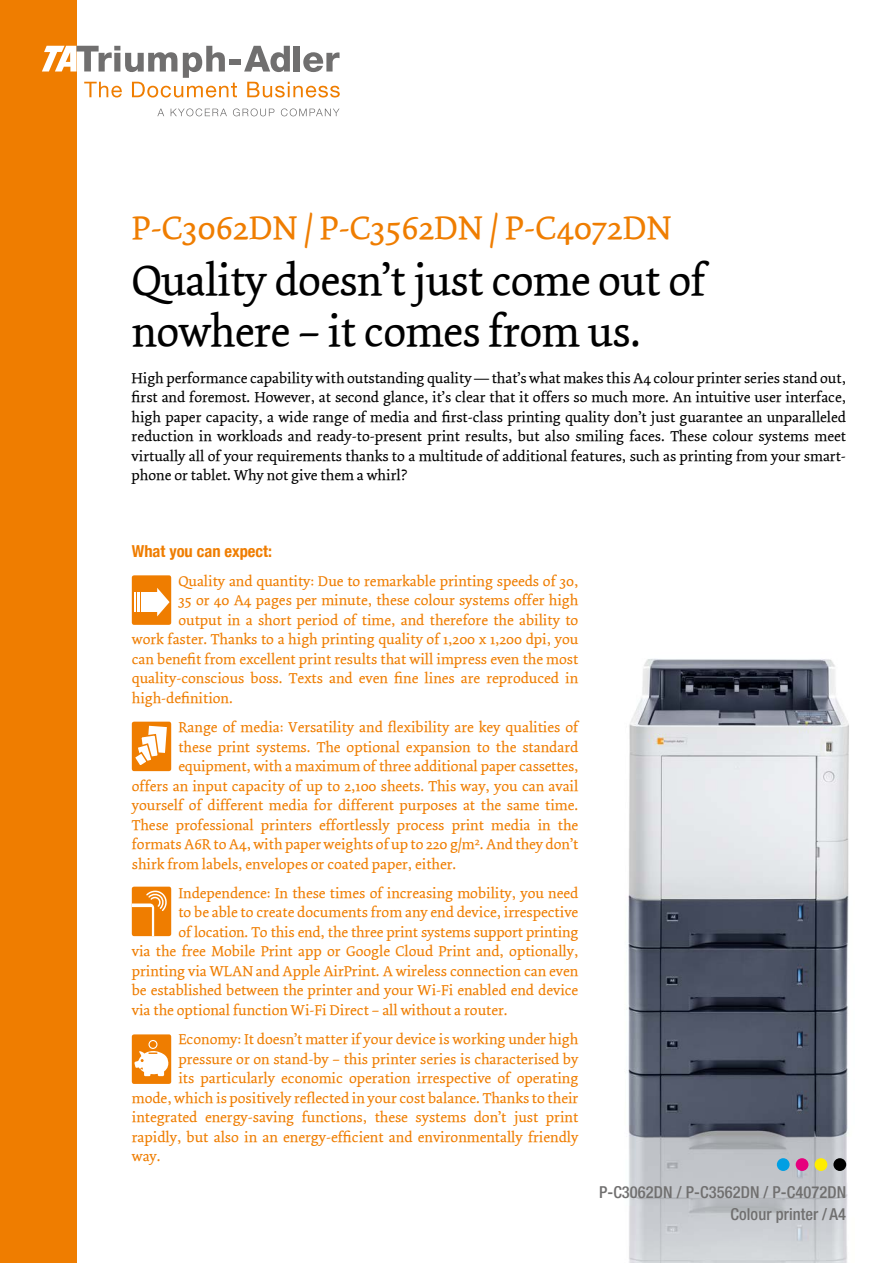
<style>
.page{position:relative;width:893px;height:1263px;background:#fff}
.page>*{position:absolute;margin:0;border:0;box-sizing:border-box;transform-origin:0 0}
.t1{font:45px/51px "Dolly Roman";letter-spacing:-.01em;color:#000}
.t2{font:34.5px "Dolly Roman";color:#ef7d00}
.t3{font:500 condensed 16.5px/22.5px "Helvetica Neue LT Com";letter-spacing:.005em;color:#706f6f;text-align:right}
.t4{font:700 condensed 16.5px "Helvetica Neue LT Com";color:#ef7d00}
.t5{font:15px "Dolly Roman";color:#ef7d00}
.t6{font:15px/19.5px "Dolly Roman";color:#000;text-align:justify}
</style>
<div class="page">
<img style="left:628px;top:659px;width:221px;height:604px">
<div style="left:0;top:0;width:77px;height:1263px;background:#ef7d00"></div>
<div style="left:229px;top:59px;width:12px;height:5px;background:#706f6f"></div>
<svg style="left:244px;top:46px;width:46px;height:26px"></svg>
<div style="left:294px;top:46px;width:6px;height:26px;background:#706f6f"></div>
<svg style="left:303px;top:52px;width:37px;height:20px"></svg>
<svg style="left:42px;top:46px;width:195px;height:52px"></svg>
<svg style="left:247px;top:82px;width:93px;height:16px"></svg>
<svg style="left:157px;top:109px;width:7px;height:7px"></svg>
<svg style="left:171px;top:108px;width:56px;height:8px"></svg>
<svg style="left:233px;top:108px;width:41px;height:8px"></svg>
<svg style="left:281px;top:108px;width:58px;height:8px"></svg>
<div style="left:132px;top:722px;width:39px;height:49px;background:#ef7d00;border-radius:2px"></div>
<svg style="left:135px;top:725px;width:32px;height:40px"></svg>
<div style="left:132px;top:575px;width:39px;height:50px;background:#ef7d00;border-radius:2px"></div>
<div style="left:148px;top:592px;width:11px;height:19px;background:#fff"></div>
<div style="left:141px;top:592px;width:5px;height:19px;background:#fff"></div>
<hr style="left:137px;top:592px;width:3px;height:19px;background:#fff">
<svg style="left:135px;top:592px;width:1px;height:19px"></svg>
<svg style="left:157px;top:588px;width:13px;height:28px"></svg>
<div style="left:132px;top:1034px;width:39px;height:50px;background:#ef7d00;border-radius:2px"></div>
<svg style="left:134px;top:1047px;width:35px;height:29px"></svg>
<div style="left:148px;top:1040px;width:9px;height:9px;border:1px solid #fff;border-radius:50%"></div>
<div style="left:132px;top:887px;width:39px;height:49px;background:#ef7d00;border-radius:2px"></div>
<svg style="left:132px;top:890px;width:35px;height:46px"></svg>
<div style="left:833px;top:1158px;width:13px;height:13px;background:#000;border-radius:50%"></div>
<div style="left:815px;top:1158px;width:12px;height:13px;background:#ffed00;border-radius:50%"></div>
<div style="left:777px;top:1158px;width:13px;height:13px;background:#009fe3;border-radius:50%"></div>
<div style="left:796px;top:1158px;width:12px;height:13px;background:#e6007d;border-radius:50%"></div>
<h2 class="t2" style="left:132px;top:207px;width:541px">P-C3062DN / P-C3562DN / P-C4072DN</h2>
<h1 class="t1" style="left:132px;top:256px;width:576px">Quality doesn’t just come out of nowhere – it comes from us.</h1>
<p class="t6" style="left:132px;top:368px;width:716px">High performance capability with outstanding quality — that’s what makes this A4 colour printer series stand out, first and foremost. However, at second glance, it’s clear that it offers so much more. An intuitive user interface, high paper capacity, a wide range of media and first-class printing quality don’t just guarantee an unparalleled reduction in workloads and ready-to-present print results, but also smiling faces. These colour systems meet virtually all of your requirements thanks to a multitude of additional features, such as printing from your smart&shy;phone or tablet. Why not give them a whirl?</p>
<p class="t4" style="left:132px;top:541px;width:142px">What you can expect:</p>
<p class="t5" style="left:178px;top:572px;width:401px">Quality and quantity: Due to remarkable printing speeds of 30,</p>
<p class="t5" style="left:178px;top:591px;width:401px">35 or 40 A4 pages per minute, these colour systems offer high</p>
<p class="t5" style="left:178px;top:611px;width:401px">output in a short period of time, and therefore the ability to</p>
<p class="t5" style="left:132px;top:630px;width:448px">work faster. Thanks to a high printing quality of 1,200 x 1,200 dpi, you</p>
<p class="t5" style="left:132px;top:650px;width:448px">can benefit from excellent print results that will impress even the most</p>
<p class="t5" style="left:132px;top:669px;width:448px">quality-conscious boss. Texts and even fine lines are reproduced in</p>
<p class="t5" style="left:132px;top:689px;width:103px">high-definition.</p>
<p class="t5" style="left:178px;top:718px;width:401px">Range of media: Versatility and flexibility are key qualities of</p>
<p class="t5" style="left:178px;top:738px;width:401px">these print systems. The optional expansion to the standard</p>
<p class="t5" style="left:178px;top:757px;width:401px">equipment, with a maximum of three additional paper cassettes,</p>
<p class="t5" style="left:132px;top:777px;width:448px">offers an input capacity of up to 2,100 sheets. This way, you can avail</p>
<p class="t5" style="left:132px;top:796px;width:448px">yourself of different media for different purposes at the same time.</p>
<p class="t5" style="left:132px;top:816px;width:448px">These professional printers effortlessly process print media in the</p>
<p class="t5" style="left:132px;top:835px;width:448px">formats A6R to A4, with paper weights of up to 220 g/m<sup>2</sup>. And they don’t</p>
<p class="t5" style="left:132px;top:855px;width:326px">shirk from labels, envelopes or coated paper, either.</p>
<p class="t5" style="left:178px;top:884px;width:401px">Independence: In these times of increasing mobility, you need</p>
<p class="t5" style="left:178px;top:903px;width:401px">to be able to create documents from any end device, irrespective</p>
<p class="t5" style="left:178px;top:923px;width:401px">of location. To this end, the three print systems support printing</p>
<p class="t5" style="left:132px;top:942px;width:448px">via the free Mobile Print app or Google Cloud Print and, optionally,</p>
<p class="t5" style="left:132px;top:962px;width:448px">printing via WLAN and Apple AirPrint. A wireless connection can even</p>
<p class="t5" style="left:132px;top:981px;width:448px">be established between the printer and your Wi-Fi enabled end device</p>
<p class="t5" style="left:132px;top:1001px;width:377px">via the optional function Wi-Fi Direct – all without a router.</p>
<p class="t5" style="left:178px;top:1030px;width:401px">Economy: It doesn’t matter if your device is working under high</p>
<p class="t5" style="left:178px;top:1050px;width:401px">pressure or on stand-by – this printer series is characterised by</p>
<p class="t5" style="left:178px;top:1069px;width:401px">its particularly economic operation irrespective of operating</p>
<p class="t5" style="left:132px;top:1089px;width:448px">mode, which is positively reflected in your cost balance. Thanks to their</p>
<p class="t5" style="left:132px;top:1108px;width:448px">integrated energy-saving functions, these systems don’t just print</p>
<p class="t5" style="left:132px;top:1128px;width:448px">rapidly, but also in an energy-efficient and environmentally friendly</p>
<p class="t5" style="left:132px;top:1147px;width:30px">way.</p>
<p class="t3" style="left:599px;top:1181px;width:249px">P-C3062DN / P-C3562DN / P-C4072DN<br>Colour printer / A4</p>
</div>
